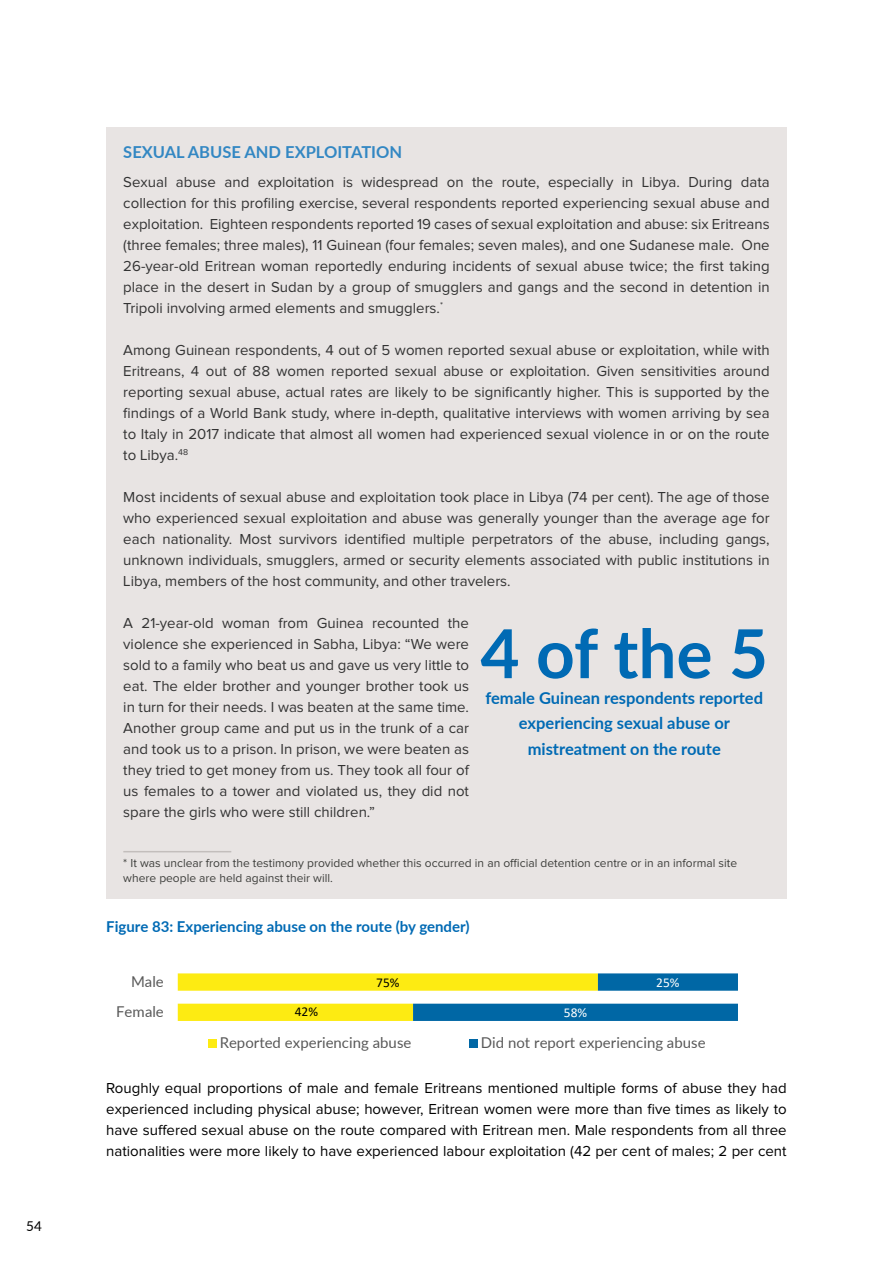
<style>
.page{position:relative;width:893px;height:1263px;background:#fff}
.page>*{position:absolute;margin:0;border:0;box-sizing:border-box;transform-origin:0 0}
.t1{font:700 67.5px "Lato";color:#006ab4}
.t2{font:700 16.5px/25.5px "Lato";color:#006ab4;text-align:center}
.t3{font:15px/21px "Proxima Nova";color:#000;text-align:justify}
.t4{font:15px/30.3px "Lato";color:#595959;text-align:right}
.t5{font:700 15px "Lato";color:#006ab4}
.t6{font:13.5px "Calibri";color:#000}
.t7{font:13.5px "Calibri";color:#fff}
.t8{font:13.5px "Lato";color:#000}
.t9{font:12px/15px "Proxima Nova";color:#0f100c}
</style>
<div class="page">
<div style="left:106px;top:128px;width:681px;height:771px;background:#e3dedd"></div>
<hr style="left:123px;top:851px;width:108px;height:1px;background:#b5aeac">
<svg style="left:178px;top:973px;width:560px;height:48px"></svg>
<div style="left:208px;top:1039px;width:8px;height:8px;background:#fdeb12"></div>
<div style="left:469px;top:1039px;width:8px;height:8px;background:#0067a5"></div>
<p class="t8" style="left:26px;top:1216px;width:17px">54</p>
<p class="t2" style="left:123px;top:138px;width:280px">SEXUAL ABUSE AND EXPLOITATION</p>
<p class="t3" style="left:123px;top:172px;width:648px">Sexual abuse and exploitation is widespread on the route, especially in Libya. During data collection for this profiling exercise, several respondents reported experiencing sexual abuse and exploitation. Eighteen respondents reported 19 cases of sexual exploitation and abuse: six Eritreans (three females; three males), 11 Guinean (four females; seven males), and one Sudanese male. One 26-year-old Eritrean woman reportedly enduring incidents of sexual abuse twice; the first taking place in the desert in Sudan by a group of smugglers and gangs and the second in detention in Tripoli involving armed elements and smugglers.<sup>*</sup></p>
<p class="t3" style="left:123px;top:340px;width:648px">Among Guinean respondents, 4 out of 5 women reported sexual abuse or exploitation, while with Eritreans, 4 out of 88 women reported sexual abuse or exploitation. Given sensitivities around reporting sexual abuse, actual rates are likely to be significantly higher. This is supported by the findings of a World Bank study, where in-depth, qualitative interviews with women arriving by sea to Italy in 2017 indicate that almost all women had experienced sexual violence in or on the route to Libya.<sup>48</sup></p>
<p class="t3" style="left:123px;top:487px;width:648px">Most incidents of sexual abuse and exploitation took place in Libya (74 per cent). The age of those who experienced sexual exploitation and abuse was generally younger than the average age for each nationality. Most survivors identified multiple perpetrators of the abuse, including gangs, unknown individuals, smugglers, armed or security elements associated with public institutions in Libya, members of the host community, and other travelers.</p>
<p class="t3" style="left:123px;top:613px;width:347px">A 21-year-old woman from Guinea recounted the violence she experienced in Sabha, Libya: “We were sold to a family who beat us and gave us very little to eat. The elder brother and younger brother took us in turn for their needs. I was beaten at the same time.<br>Another group came and put us in the trunk of a car and took us to a prison. In prison, we were beaten as they tried to get money from us. They took all four of us females to a tower and violated us, they did not spare the girls who were still children.”</p>
<p class="t9" style="left:123px;top:855px;width:615px">* It was unclear from the testimony provided whether this occurred in an official detention centre or in an informal site where people are held against their will.</p>
<h1 class="t1" style="left:480px;top:604px;width:289px">4 of the 5</h1>
<p class="t2" style="left:485px;top:684px;width:279px">female Guinean respondents reported experiencing sexual abuse or mistreatment on the route</p>
<p class="t5" style="left:106px;top:915px;width:365px">Figure 83: Experiencing abuse on the route (by gender)</p>
<p class="t4" style="left:116px;top:966px;width:49px">Male<br>Female</p>
<p class="t6" style="left:295px;top:1002px;width:25px">42%</p>
<p class="t6" style="left:376px;top:973px;width:25px">75%</p>
<p class="t7" style="left:564px;top:1003px;width:25px">58%</p>
<p class="t7" style="left:656px;top:973px;width:25px">25%</p>
<p class="t4" style="left:220px;top:1027px;width:193px">Reported experiencing abuse</p>
<p class="t4" style="left:481px;top:1027px;width:226px">Did not report experiencing abuse</p>
<p class="t3" style="left:106px;top:1077px;width:682px">Roughly equal proportions of male and female Eritreans mentioned multiple forms of abuse they had experienced including physical abuse; however, Eritrean women were more than five times as likely to have suffered sexual abuse on the route compared with Eritrean men. Male respondents from all three nationalities were more likely to have experienced labour exploitation (42 per cent of males; 2 per cent</p>
</div>
